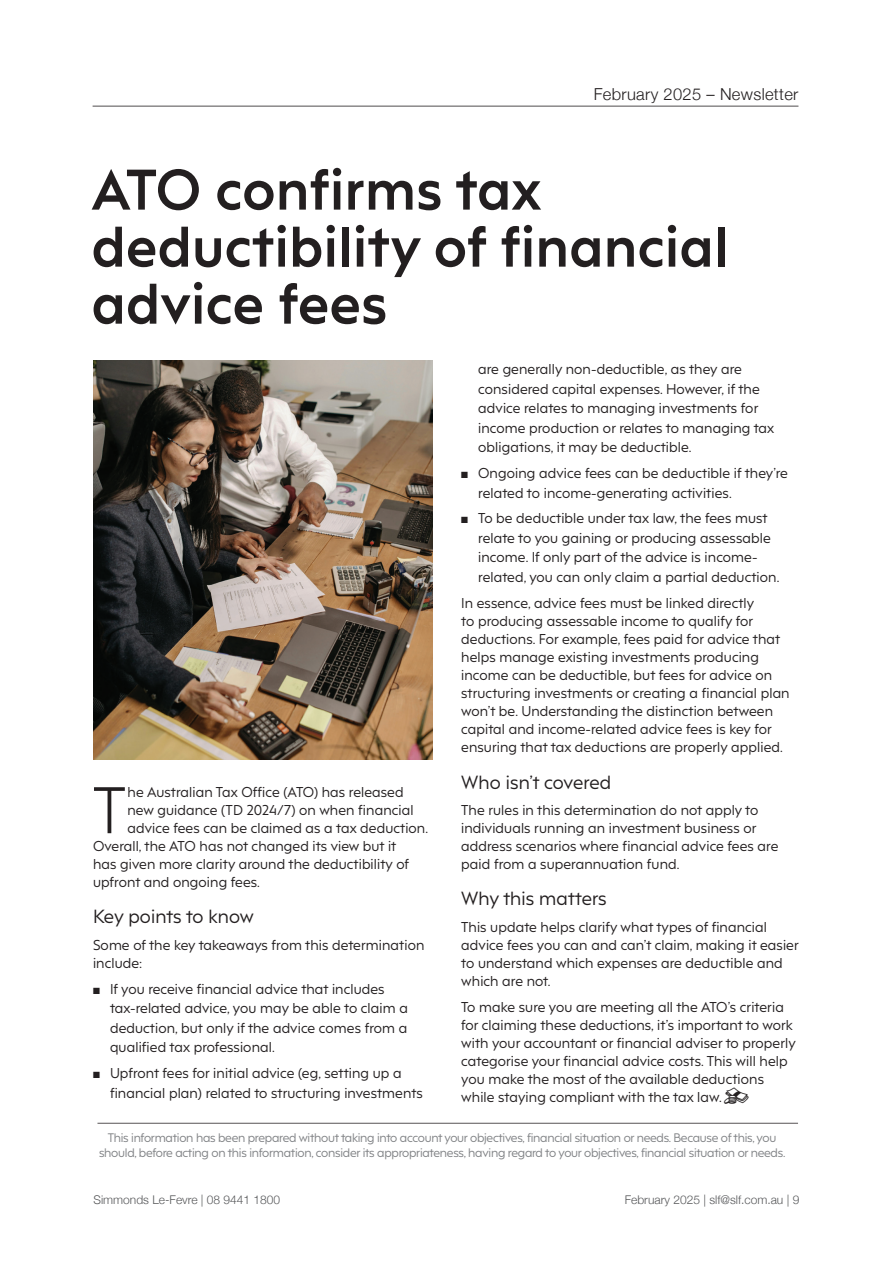
<style>
.page{position:relative;width:893px;height:1263px;background:#fff}
.page>*{position:absolute;margin:0;border:0;box-sizing:border-box;transform-origin:0 0}
.t1{font:62.1px "F37 Hooj";color:#231f20}
.t2{font:54px/57px "F37 Hooj";letter-spacing:.01em;color:#231f20}
.t3{font:18px "F37 Hooj";letter-spacing:.01em;color:#231f20}
.t4{font:300 16.5px "Helvetica Neue";letter-spacing:.02em;color:#231f20}
.t5{font:13.5px/18px "F37 Hooj";letter-spacing:.01em;color:#231f20}
.t6{font:300 12px "Helvetica Neue";color:#57585a}
.t7{font:11.7px/15px "F37 Hooj";letter-spacing:-.02em;color:#808285;text-align:center}
</style>
<div class="page">
<hr style="left:93px;top:106px;width:705px;height:1px;background:#231f20">
<img style="left:94px;top:360px;width:339px;height:399px">
<hr style="left:97px;top:1123px;width:701px;height:1px;background:#231f20">
<p class="t4" style="left:594px;top:81px;width:206px">February 2025 – Newsletter</p>
<h2 class="t2" style="left:92px;top:155px;width:638px">ATO confirms tax deductibility of financial advice fees</h2>
<p class="t5" style="left:478px;top:358px;width:297px;line-height:19.5px">are generally non-deductible, as they are considered capital expenses. However, if the advice relates to managing investments for income production or relates to managing tax obligations, it may be deductible.</p>
<p class="t5" style="left:478px;top:462px;width:311px;line-height:19.5px;text-indent:-17px">■ Ongoing advice fees can be deductible if they’re related to income-generating activities.</p>
<p class="t5" style="left:478px;top:507px;width:303px;line-height:19.5px;text-indent:-17px">■ To be deductible under tax law, the fees must relate to you gaining or producing assessable income. If only part of the advice is income&shy;related, you can only claim a partial deduction.</p>
<p class="t5" style="left:461px;top:593px;width:330px">In essence, advice fees must be linked directly<br>to producing assessable income to qualify for deductions. For example, fees paid for advice that helps manage existing investments producing income can be deductible, but fees for advice on structuring investments or creating a financial plan won’t be. Understanding the distinction between capital and income-related advice fees is key for ensuring that tax deductions are properly applied.</p>
<h3 class="t3" style="left:461px;top:767px;width:151px">Who isn’t covered</h3>
<p class="t5" style="left:461px;top:799px;width:319px">The rules in this determination do not apply to individuals running an investment business or address scenarios where financial advice fees are paid from a superannuation fund.</p>
<h3 class="t3" style="left:461px;top:883px;width:147px">Why this matters</h3>
<p class="t5" style="left:461px;top:916px;width:339px">This update helps clarify what types of financial advice fees you can and can’t claim, making it easier to understand which expenses are deductible and which are not.</p>
<p class="t5" style="left:461px;top:996px;width:336px">To make sure you are meeting all the ATO’s criteria for claiming these deductions, it’s important to work with your accountant or financial adviser to properly categorise your financial advice costs. This will help you make the most of the available deductions while staying compliant with the tax law.</p>
<p class="t7" style="left:99px;top:1129px;width:688px">This information has been prepared without taking into account your objectives, financial situation or needs. Because of this, you should, before acting on this information, consider its appropriateness, having regard to your objectives, financial situation or needs.</p>
<h1 class="t1" style="left:93px;top:758px;width:34px">T</h1>
<p class="t5" style="left:127px;top:782px;width:278px">he Australian Tax Office (ATO) has released</p>
<p class="t5" style="left:127px;top:800px;width:288px">new guidance (TD 2024/7) on when financial</p>
<p class="t5" style="left:127px;top:818px;width:302px">advice fees can be claimed as a tax deduction.</p>
<p class="t5" style="left:93px;top:836px;width:305px">Overall, the ATO has not changed its view but it</p>
<p class="t5" style="left:93px;top:854px;width:318px">has given more clarity around the deductibility of</p>
<p class="t5" style="left:93px;top:872px;width:168px">upfront and ongoing fees.</p>
<h3 class="t3" style="left:93px;top:901px;width:162px">Key points to know</h3>
<p class="t5" style="left:93px;top:934px;width:333px">Some of the key takeaways from this determination include:</p>
<p class="t5" style="left:110px;top:977px;width:299px;line-height:19.5px;text-indent:-17px">■ If you receive financial advice that includes tax-related advice, you may be able to claim a deduction, but only if the advice comes from a qualified tax professional.</p>
<p class="t5" style="left:110px;top:1062px;width:314px;line-height:19.5px;text-indent:-17px">■ Upfront fees for initial advice (eg, setting up a financial plan) related to structuring investments</p>
<p class="t6" style="left:94px;top:1190px;width:188px">Simmonds Le-Fevre | 08 9441 1800</p>
<p class="t6" style="left:625px;top:1190px;width:176px">February 2025 | slf@slf.com.au | 9</p>
</div>
